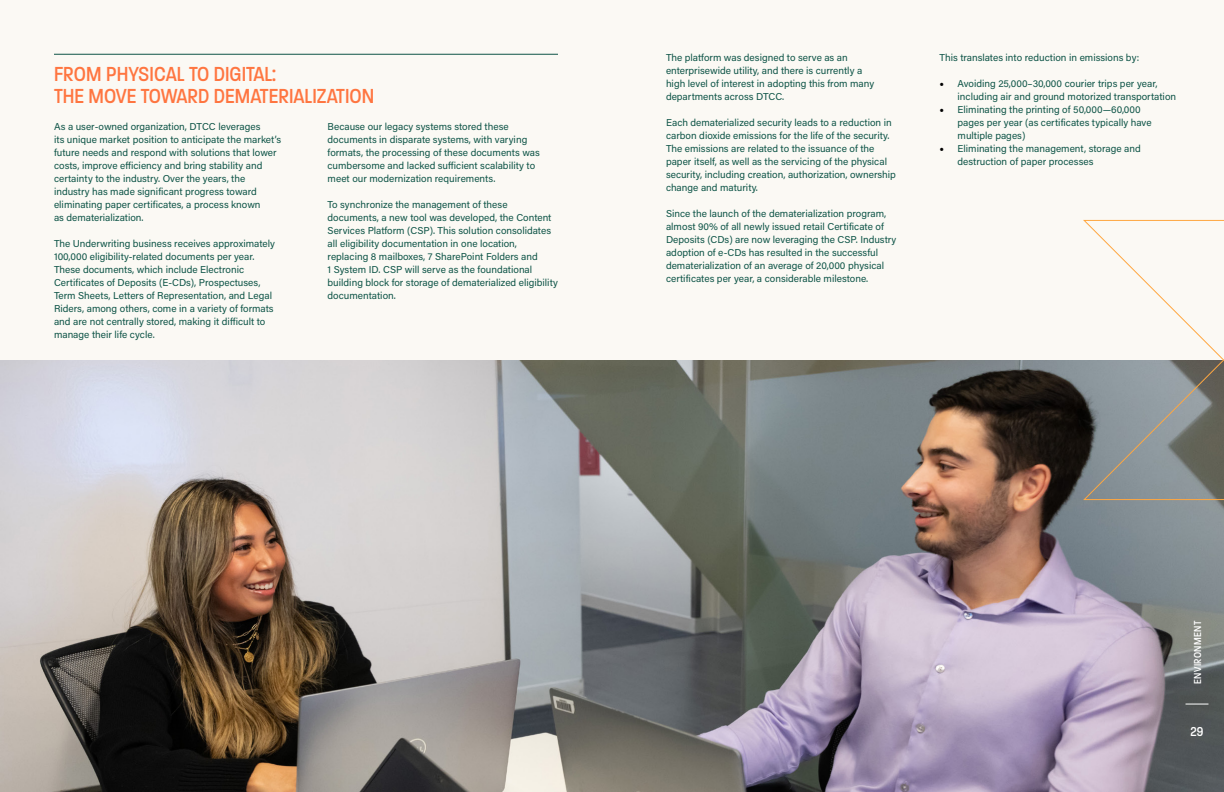
<style>
.page{position:relative;width:1224px;height:792px;background:#fbf9f4}
.page>*{position:absolute;margin:0;border:0;box-sizing:border-box;transform-origin:0 0}
.t1{font:500 22px/22px "Paralucent Condensed";color:#ff7540}
.t2{font:500 14px "Paralucent Condensed";color:#fff}
.t3{font:500 11px "Paralucent Condensed";letter-spacing:.03em;color:#fff}
.t4{font:10px/13px "Acumin Pro";color:#0e5447}
.s1{font-family:"Minion Pro";font-size:12px;color:#000}
</style>
<div class="page">
<img style="left:0;top:360px;width:1224px;height:432px">
<svg style="left:1186px;top:704px;width:22px;height:1px"></svg>
<hr style="left:54px;top:54px;width:504px;height:1px;background:#0e5447">
<svg style="left:1083px;top:220px;width:141px;height:280px"></svg>
<h1 class="t1" style="left:54px;top:63px;width:322px">FROM PHYSICAL TO DIGITAL:<br>THE MOVE TOWARD DEMATERIALIZATION</h1>
<p class="t4" style="left:54px;top:119px;width:229px">As a user-owned organization, DTCC leverages<br>its unique market position to anticipate the market’s future needs and respond with solutions that lower costs, improve efficiency and bring stability and certainty to the industry. Over the years, the industry has made significant progress toward eliminating paper certificates, a process known<br>as dematerialization.</p>
<p class="t4" style="left:54px;top:236px;width:222px">The Underwriting business receives approximately 100,000 eligibility-related documents per year.<br>These documents, which include Electronic Certificates of Deposits (E-CDs), Prospectuses, Term Sheets, Letters of Representation, and Legal Riders, among others, come in a variety of formats and are not centrally stored, making it difficult to manage their life cycle.</p>
<p class="t4" style="left:328px;top:119px;width:214px">Because our legacy systems stored these documents in disparate systems, with varying formats, the processing of these documents was cumbersome and lacked sufficient scalability to meet our modernization requirements.</p>
<p class="t4" style="left:328px;top:197px;width:232px">To synchronize the management of these documents, a new tool was developed, the Content Services Platform (CSP). This solution consolidates all eligibility documentation in one location, replacing 8 mailboxes, 7 SharePoint Folders and<br>1 System ID. CSP will serve as the foundational building block for storage of dematerialized eligibility documentation.</p>
<p class="t4" style="left:666px;top:51px;width:210px">The platform was designed to serve as an enterprisewide utility, and there is currently a high level of interest in adopting this from many departments across DTCC.</p>
<p class="t4" style="left:666px;top:116px;width:231px">Each dematerialized security leads to a reduction in carbon dioxide emissions for the life of the security.<br>The emissions are related to the issuance of the paper itself, as well as the servicing of the physical security, including creation, authorization, ownership change and maturity.</p>
<p class="t4" style="left:666px;top:207px;width:232px">Since the launch of the dematerialization program, almost 90% of all newly issued retail Certificate of Deposits (CDs) are now leveraging the CSP. Industry adoption of e-CDs has resulted in the successful dematerialization of an average of 20,000 physical certificates per year, a considerable milestone.</p>
<p class="t4" style="left:940px;top:51px;width:201px">This translates into reduction in emissions by:</p>
<p class="t4" style="left:958px;top:77px;width:220px;text-indent:-18px"><span class="s1">•</span> Avoiding 25,000–30,000 courier trips per year, including air and ground motorized transportation</p>
<p class="t4" style="left:958px;top:103px;width:196px;text-indent:-18px"><span class="s1">•</span> Eliminating the printing of 50,000—60,000 pages per year (as certificates typically have multiple pages)</p>
<p class="t4" style="left:958px;top:142px;width:185px;text-indent:-18px"><span class="s1">•</span> Eliminating the management, storage and destruction of paper processes</p>
<p class="t3" style="left:1191px;top:684px;width:65px;rotate:-90deg">ENVIRONMENT</p>
<h2 class="t2" style="left:1190px;top:723px;width:15px">29</h2>
</div>
